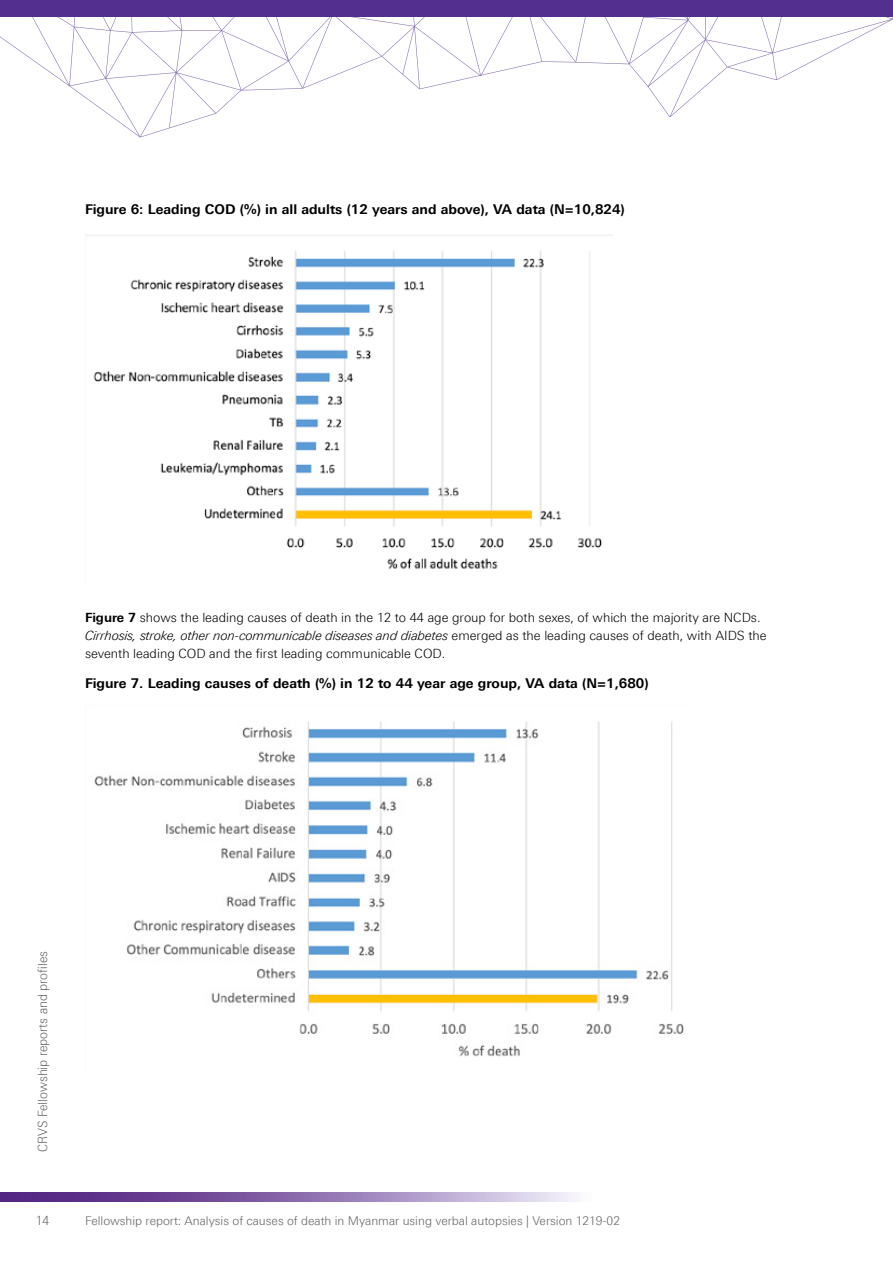
<style>
.page{position:relative;width:893px;height:1263px;background:#fff}
.page>*{position:absolute;margin:0;border:0;box-sizing:border-box;transform-origin:0 0}
.t1{font:700 13.5px "Linotype Univers 630";color:#000}
.t2{font:300 12.75px "Linotype Univers 330";color:#000}
.t3{font:12.75px "Linotype Univers 331 Light It";color:#000}
.t4{font:300 12.75px "Linotype Univers 330";color:#646363;scale:.95 1}
.t5{font:300 12px "Linotype Univers 330";color:#646363}
.s1{font-family:"Linotype Univers 630";font-weight:700}
.s2{font-family:"Linotype Univers 330";font-weight:300}
</style>
<div class="page">
<svg style="left:0;top:17px;width:893px;height:120px"></svg>
<svg style="left:0;top:1193px;width:577px;height:8px;background:#9173b1"></svg>
<div style="left:0;top:0;width:893px;height:17px;background:#532f8f"></div>
<img style="left:85px;top:235px;width:527px;height:334px">
<img style="left:94px;top:721px;width:590px;height:336px">
<p class="t1" style="left:85px;top:201px;width:541px">Figure 6: Leading COD (%) in all adults (12 years and above), VA data (N=10,824)</p>
<p class="t2" style="left:85px;top:610px;width:677px"><span class="s1">Figure 7</span> shows the leading causes of death in the 12 to 44 age group for both sexes, of which the majority are NCDs.</p>
<p class="t3" style="left:85px;top:628px;width:683px">Cirrhosis, stroke, other non-communicable diseases and diabetes <span class="s2">emerged as the leading causes of death, with AIDS the</span></p>
<p class="t2" style="left:85px;top:646px;width:362px">seventh leading COD and the first leading communicable COD.</p>
<p class="t1" style="left:85px;top:675px;width:565px">Figure 7. Leading causes of death (%) in 12 to 44 year age group, VA data (N=1,680)</p>
<p class="t4" style="left:35px;top:1152px;width:213px;rotate:-90deg">CRVS Fellowship reports and profiles</p>
<p class="t4" style="left:36px;top:1213px;width:16px">14</p>
<p class="t5" style="left:85px;top:1213px;width:536px">Fellowship report: Analysis of causes of death in Myanmar using verbal autopsies | Version 1219-02</p>
</div>
